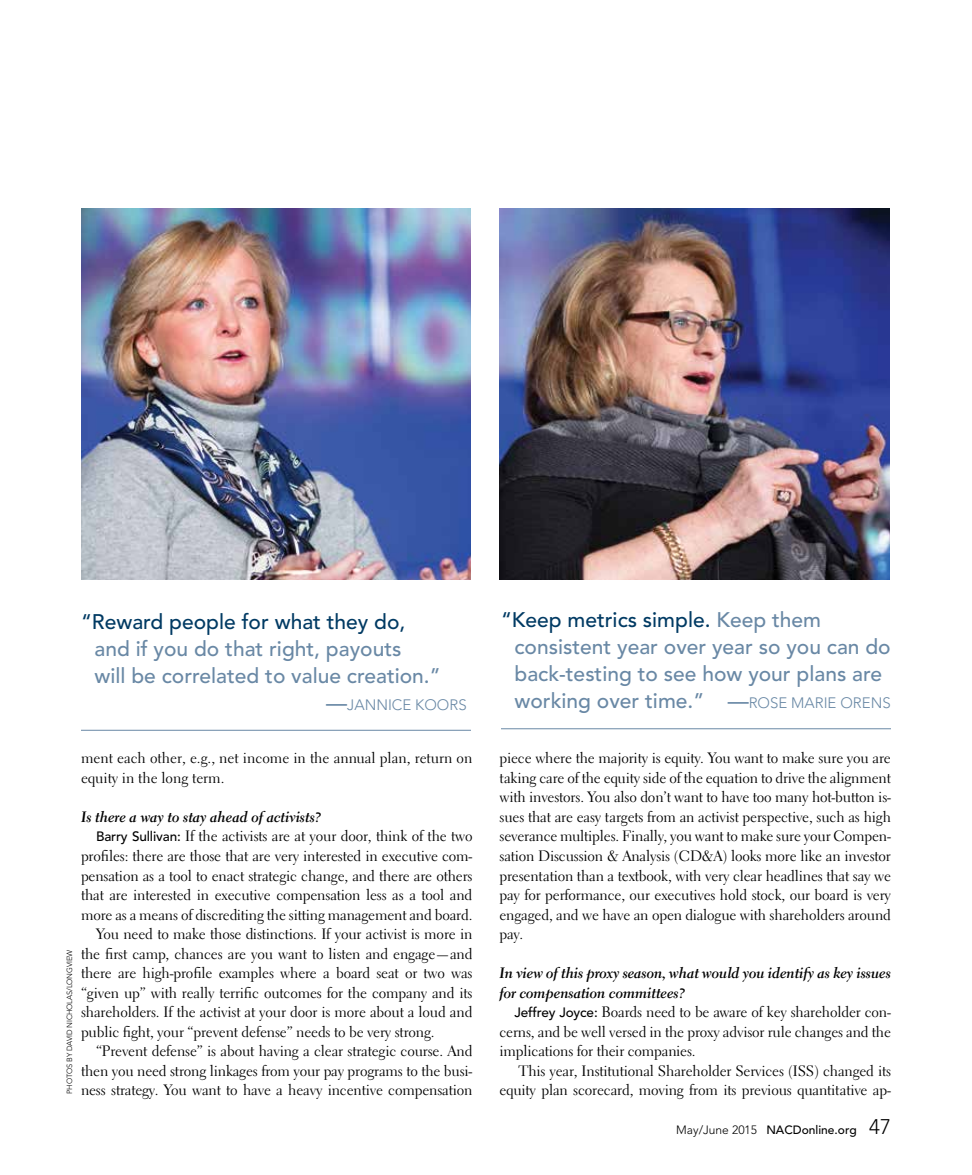
<style>
.page{position:relative;width:972px;height:1175px;background:#fff}
.page>*{position:absolute;margin:0;border:0;box-sizing:border-box;transform-origin:0 0}
.t1{font:500 21px/27px "Avenir";color:#6988a5}
.t2{font:500 21px "Avenir";color:#003a63}
.t3{font:15px/19.5px "Electra LH";letter-spacing:-.01em;color:#000;text-align:justify}
.t4{font:15px/19.5px "Electra LH Bold Cursive";letter-spacing:-.01em;color:#000}
.t5{font:300 15px "Avenir";color:#6988a5}
.t6{font:500 12px "Avenir";color:#000}
.t7{font:300 7.5px "Avenir";letter-spacing:-.015em;color:#000}
.s1{font-weight:500;font-size:21px}
.s2{font-family:"Avenir";font-weight:500;font-size:13.5px}
.s3{color:#003a63}
.s4{font-weight:300;font-size:15px}
.s5{font-weight:300}
.s6{font-weight:300;font-size:21px}
</style>
<div class="page">
<img style="left:81px;top:208px;width:390px;height:372px">
<img style="left:500px;top:208px;width:390px;height:372px">
<hr style="left:501px;top:728px;width:390px;height:1px;background:#6988a5">
<hr style="left:81px;top:730px;width:390px;height:1px;background:#6988a5">
<h1 class="t2" style="left:81px;top:609px;width:326px">“Reward people for what they do,</h1>
<h1 class="t1" style="left:95px;top:635px;width:348px">and if you do that right, payouts<br>will be correlated to value creation.”</h1>
<p class="t5" style="left:326px;top:695px;width:39px"><span class="s1">—</span>JANNICE</p>
<p class="t5" style="left:415px;top:695px;width:51px">KOO RS</p>
<p class="t7" style="left:65px;top:1094px;width:146px;rotate:-90deg">PHOTOS BY DAVID NICHOLAS/LONGVIEW</p>
<p class="t3" style="left:81px;top:748px;width:393px">ment each other, e.g., net income in the annual plan, return on equity in the long term.</p>
<p class="t4" style="left:81px;top:807px;width:242px">Is there a way to stay ahead of activists?</p>
<p class="t3" style="left:96px;top:826px;width:378px"><span class="s2">Barry Sullivan:</span> If the activists are at your door, think of the two</p>
<p class="t3" style="left:81px;top:846px;width:393px">profiles: there are those that are very interested in executive com-</p>
<p class="t3" style="left:81px;top:865px;width:393px">pensation as a tool to enact strategic change, and there are others</p>
<p class="t3" style="left:81px;top:885px;width:393px">that are interested in executive compensation less as a tool and</p>
<p class="t3" style="left:81px;top:904px;width:393px">more as a means of discrediting the sitting management and board.</p>
<p class="t3" style="left:96px;top:924px;width:378px">You need to make those distinctions. If your activist is more in</p>
<p class="t3" style="left:81px;top:943px;width:393px">the first camp, chances are you want to listen and engage—and</p>
<p class="t3" style="left:81px;top:963px;width:393px">there are high-profile examples where a board seat or two was</p>
<p class="t3" style="left:81px;top:982px;width:393px">“given up” with really terrific outcomes for the company and its</p>
<p class="t3" style="left:81px;top:1002px;width:393px">shareholders. If the activist at your door is more about a loud and</p>
<p class="t3" style="left:81px;top:1021px;width:355px">public fight, your “prevent defense” needs to be very strong.</p>
<p class="t3" style="left:96px;top:1041px;width:378px">“Prevent defense” is about having a clear strategic course. And</p>
<p class="t3" style="left:81px;top:1060px;width:393px">then you need strong linkages from your pay programs to the busi-</p>
<p class="t3" style="left:81px;top:1080px;width:393px">ness strategy. You want to have a heavy incentive compensation</p>
<h1 class="t1" style="left:515px;top:607px;width:378px;text-indent:-14px"><span class="s3">“Keep metrics simple.</span> Keep them consistent year over year so you can do back-testing to see how your plans are working over time.” —<span class="s4">ROSE</span></h1>
<p class="t5" style="left:791px;top:694px;width:81px">MARIE ORENS</p>
<p class="t3" style="left:500px;top:748px;width:393px">piece where the majority is equity. You want to make sure you are taking care of the equity side of the equation to drive the alignment with investors. You also don’t want to have too many hot-button is&shy;sues that are easy targets from an activist perspective, such as high severance multiples. Finally, you want to make sure your Compen&shy;sation Discussion &amp; Analysis (CD&amp;A) looks more like an investor presentation than a textbook, with very clear headlines that say we pay for performance, our executives hold stock, our board is very engaged, and we have an open dialogue with shareholders around pay.</p>
<p class="t4" style="left:500px;top:963px;width:393px">In view of this proxy season, what would you identify as key issues for compensation committees?</p>
<p class="t3" style="left:500px;top:1002px;width:393px;text-indent:15px"><span class="s2">Jeffrey Joyce:</span> Boards need to be aware of key shareholder con&shy;cerns, and be well versed in the proxy advisor rule changes and the implications for their companies.</p>
<p class="t3" style="left:500px;top:1060px;width:393px;text-align:right">This year, Institutional Shareholder Services (ISS) changed its equity plan scorecard, moving from its previous quantitative ap-</p>
<p class="t6" style="left:676px;top:1123px;width:216px"><span class="s5">MAY/JUNE 2015</span> NACDonline.org <span class="s6">47</span></p>
</div>
